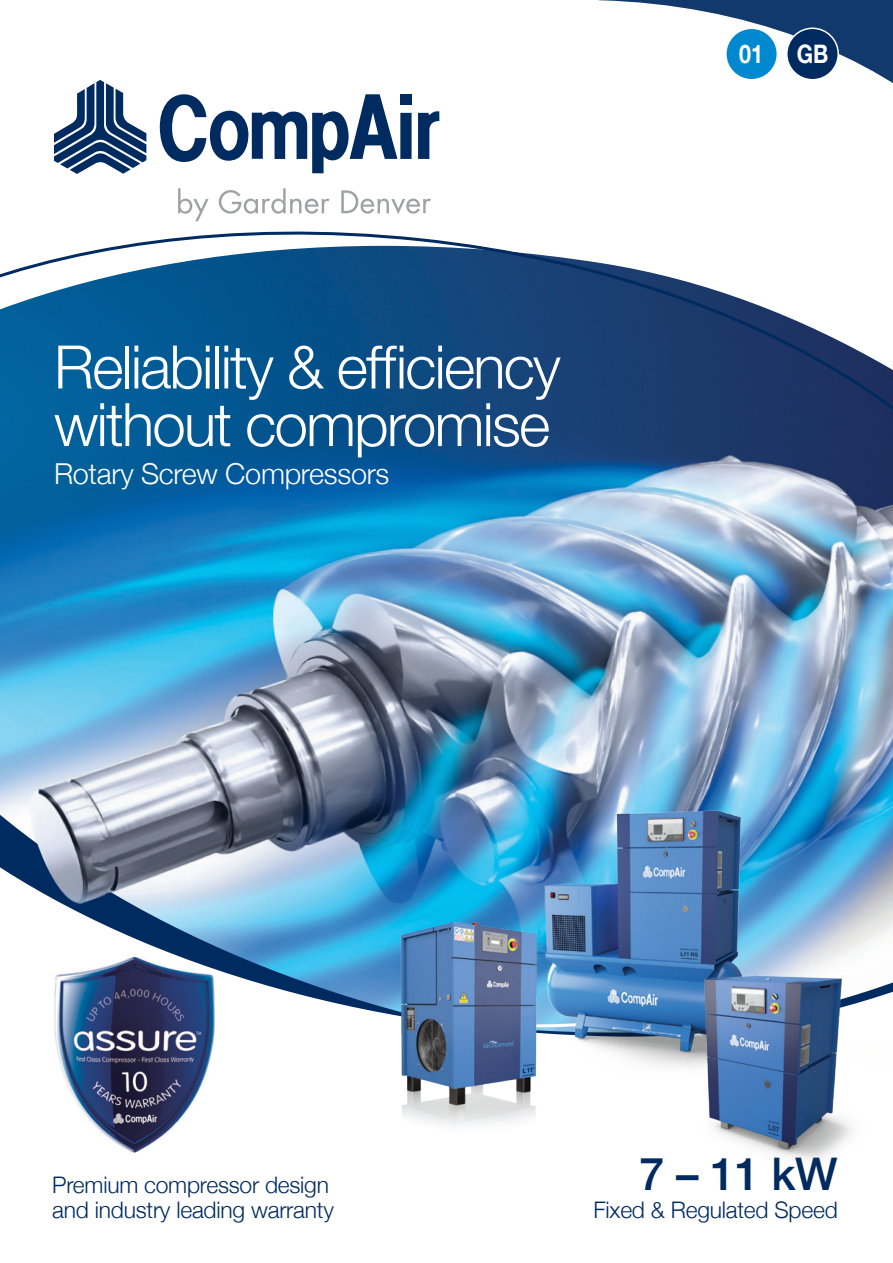
<style>
.page{position:relative;width:893px;height:1263px;background:#fff}
.page>*{position:absolute;margin:0;border:0;box-sizing:border-box;transform-origin:0 0}
.t1{font:300 60px/57.6px "Helvetica Neue";letter-spacing:-.03em;color:#fff}
.t2{font:500 45px "Helvetica Neue";color:#002b60}
.t3{font:300 28.8px "Helvetica Neue";letter-spacing:-.01em;color:#fff}
.t4{font:700 25.5px "Helvetica Neue";color:#fff;scale:.85 1}
.t5{font:300 22.8px/25.5px "Helvetica Neue";letter-spacing:-.01em;color:#002b60}
</style>
<div class="page">
<img style="left:0;top:697px;width:893px;height:107px">
<img style="left:0;top:199px;width:893px;height:498px">
<svg style="left:439px;top:0;width:454px;height:121px"></svg>
<svg style="left:0;top:848px;width:893px;height:151px"></svg>
<svg style="left:178px;top:188px;width:31px;height:33px"></svg>
<svg style="left:219px;top:188px;width:110px;height:26px"></svg>
<svg style="left:341px;top:190px;width:90px;height:24px"></svg>
<div style="left:400px;top:95px;width:12px;height:10px;background:#002b60"></div>
<svg style="left:418px;top:111px;width:21px;height:48px"></svg>
<div style="left:400px;top:113px;width:12px;height:46px;background:#002b60"></div>
<svg style="left:160px;top:94px;width:237px;height:79px"></svg>
<svg style="left:54px;top:80px;width:92px;height:94px"></svg>
<img style="left:19px;top:939px;width:230px;height:214px">
<div style="left:787px;top:28px;width:51px;height:52px;background:#002b60;border-radius:50%"></div>
<div style="left:786px;top:28px;width:53px;height:52px;border:2px solid #fff;border-radius:50%"></div>
<div style="left:726px;top:28px;width:51px;height:52px;background:#0089d0;border-radius:50%"></div>
<div style="left:725px;top:28px;width:53px;height:52px;border:2px solid #fff;border-radius:50%"></div>
<img style="left:28px;top:696px;width:309px;height:208px">
<img style="left:462px;top:757px;width:394px;height:185px">
<img style="left:315px;top:904px;width:306px;height:222px">
<img style="left:592px;top:942px;width:301px;height:218px">
<h1 class="t1" style="left:54px;top:334px;width:508px">Reliability &amp; efficiency without compromise</h1>
<p class="t3" style="left:54px;top:451px;width:337px">Rotary Screw Compressors</p>
<p class="t4" style="left:739px;top:34px;width:30px">01</p>
<p class="t4" style="left:797px;top:34px;width:39px">GB</p>
<p class="t5" style="left:52px;top:1170px;width:283px">Premium compressor design and industry leading warranty</p>
<h2 class="t2" style="left:640px;top:1137px;width:200px">7 – 11 kW</h2>
<p class="t5" style="left:594px;top:1196px;width:246px">Fixed &amp; Regulated Speed</p>
</div>
